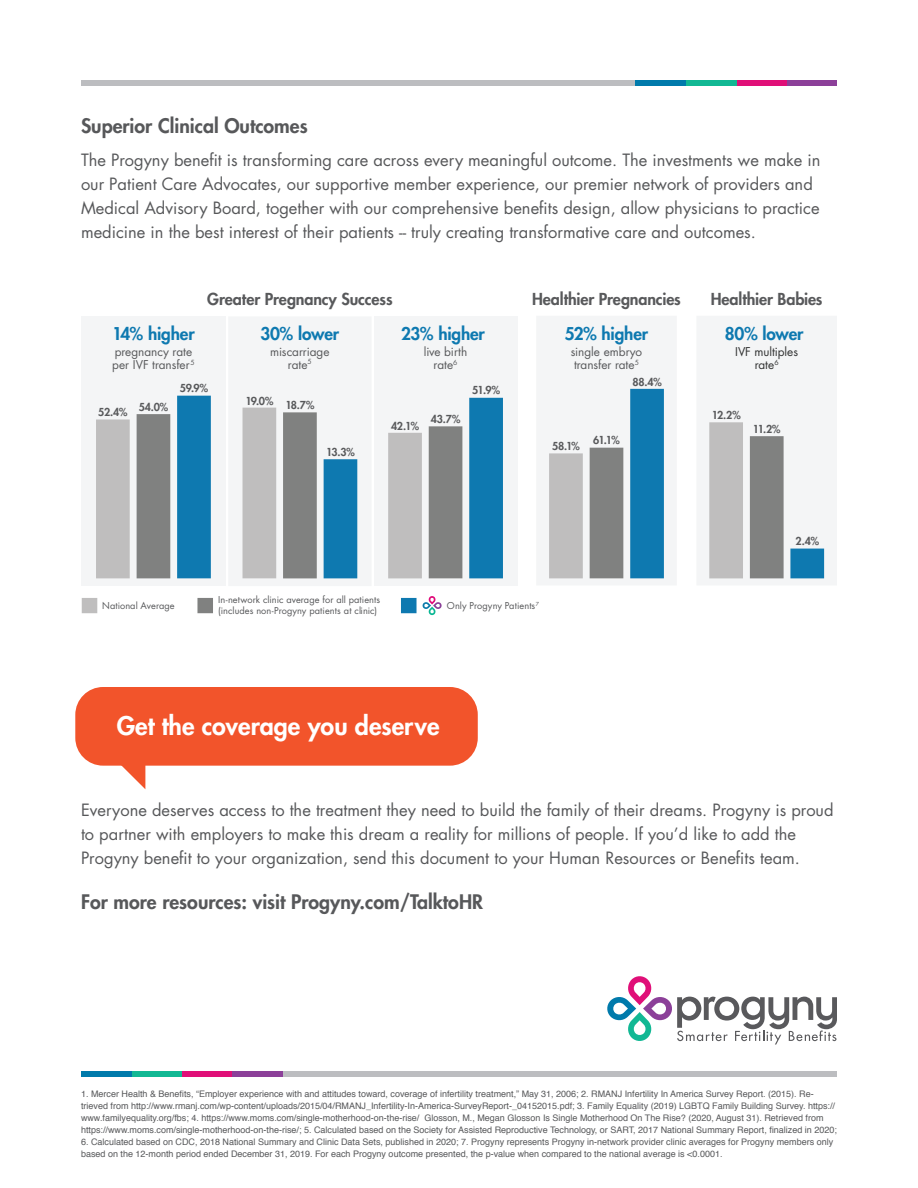
<style>
.page{position:relative;width:918px;height:1188px;background:#fff}
.page>*{position:absolute;margin:0;border:0;box-sizing:border-box;transform-origin:0 0}
.Subhead{font:800 24.9px "Futura Std";color:#fff}
.Body{font:800 19.5px "Futura Std";color:#57585a}
.Subhead-2{font:800 19.5px "Futura Std";color:#57585a}
.t1{font:800 17.1px "Futura Std";letter-spacing:-.01em;color:#0e79b0}
.Body-2{font:16.5px/24px "Futura Std";color:#57585a}
.t2{font:800 16.05px "Futura Std";letter-spacing:-.01em;color:#58595b}
.t3{font:11.85px/12.9px "Futura Std";letter-spacing:-.005em;color:#58595b}
.t4{font:11.85px/12.9px "Futura Std";letter-spacing:-.005em;color:#313232;text-align:center}
.t5{font:800 10.8px "Futura Std";letter-spacing:-.055em;color:#58595b}
.t6{font:9.3px/11.1px "Futura Std";letter-spacing:.01em;color:#58595b}
.Body-3{font:9px/12px "Helvetica";color:#57585a}
</style>
<div class="page">
<svg style="left:82px;top:598px;width:15px;height:15px"></svg>
<svg style="left:197px;top:598px;width:16px;height:15px"></svg>
<svg style="left:401px;top:596px;width:41px;height:19px"></svg>
<div style="left:81px;top:316px;width:145px;height:270px;background:#f4f5f6"></div>
<div style="left:96px;top:419px;width:34px;height:159px;background:#bfbebe"></div>
<div style="left:137px;top:414px;width:33px;height:164px;background:#808180"></div>
<div style="left:177px;top:396px;width:34px;height:182px;background:#0e79b0"></div>
<svg style="left:229px;top:317px;width:142px;height:269px"></svg>
<div style="left:374px;top:316px;width:143px;height:270px;background:#f4f5f6"></div>
<div style="left:388px;top:433px;width:34px;height:145px;background:#bfbebe"></div>
<div style="left:429px;top:426px;width:33px;height:152px;background:#808180"></div>
<div style="left:469px;top:398px;width:34px;height:180px;background:#0e79b0"></div>
<svg style="left:537px;top:316px;width:139px;height:269px"></svg>
<svg style="left:697px;top:316px;width:140px;height:269px"></svg>
<div style="left:81px;top:1071px;width:756px;height:6px;background:#bcbdc0"></div>
<div style="left:232px;top:1071px;width:51px;height:6px;background:#8c4099"></div>
<div style="left:182px;top:1071px;width:50px;height:6px;background:#e00f78"></div>
<div style="left:131px;top:1071px;width:51px;height:6px;background:#12b894"></div>
<div style="left:81px;top:1071px;width:50px;height:6px;background:#007aab"></div>
<svg style="left:607px;top:976px;width:230px;height:69px"></svg>
<div style="left:81px;top:80px;width:756px;height:6px;background:#bcbdc0"></div>
<div style="left:787px;top:80px;width:50px;height:6px;background:#8c4099"></div>
<div style="left:736px;top:80px;width:51px;height:6px;background:#e00f78"></div>
<div style="left:686px;top:80px;width:50px;height:6px;background:#12b894"></div>
<div style="left:635px;top:80px;width:51px;height:6px;background:#007aab"></div>
<div style="left:73px;top:685px;width:407px;height:83px;background:#f2542b;border-radius:30px"></div>
<div style="left:71px;top:683px;width:411px;height:87px;border:4px solid #fff;border-radius:30px"></div>
<svg style="left:100px;top:765px;width:45px;height:24px"></svg>
<p class="Subhead-2" style="left:81px;top:114px;width:228px">Superior Clinical Outcomes</p>
<p class="Body-2" style="left:81px;top:148px;width:741px">The Progyny benefit is transforming care across every meaningful outcome. The investments we make in our Patient Care Advocates, our supportive member experience, our premier network of providers and Medical Advisory Board, together with our comprehensive benefits design, allow physicians to practice medicine in the best interest of their patients -- truly creating transformative care and outcomes.</p>
<p class="t2" style="left:207px;top:289px;width:187px">Greater Pregnancy Success</p>
<p class="t2" style="left:532px;top:288px;width:150px">Healthier Pregnancies</p>
<p class="t2" style="left:711px;top:288px;width:113px">Healthier Babies</p>
<p class="t1" style="left:112px;top:323px;width:84px">14% higher</p>
<p class="t3" style="left:112px;top:345px;width:84px">pregnancy rate per IVF transfer<sup>5</sup></p>
<p class="t5" style="left:98px;top:406px;width:31px">52.4%</p>
<p class="t5" style="left:180px;top:382px;width:30px">59.9%</p>
<p class="t5" style="left:139px;top:400px;width:31px">54.0%</p>
<p class="t1" style="left:261px;top:323px;width:80px">30% lower</p>
<p class="t3" style="left:270px;top:345px;width:61px;text-align:center">miscarriage rate<sup>5</sup></p>
<p class="t5" style="left:245px;top:396px;width:70px">19.0% 18.7%</p>
<p class="t5" style="left:326px;top:445px;width:30px">13.3%</p>
<p class="t1" style="left:401px;top:323px;width:85px">23% higher</p>
<p class="t3" style="left:424px;top:345px;width:45px;text-align:center">live birth rate<sup>6</sup></p>
<p class="t5" style="left:391px;top:419px;width:29px">42.1%</p>
<p class="t5" style="left:431px;top:412px;width:31px">43.7%</p>
<p class="t5" style="left:472px;top:383px;width:29px">51.9%</p>
<p class="t1" style="left:565px;top:323px;width:85px">52% higher</p>
<p class="t3" style="left:571px;top:345px;width:73px">single embryo transfer rate<sup>5</sup></p>
<p class="t5" style="left:632px;top:375px;width:31px">88.4%</p>
<p class="t5" style="left:552px;top:439px;width:29px">58.1%</p>
<p class="t5" style="left:593px;top:433px;width:28px">61.1%</p>
<p class="t6" style="left:102px;top:600px;width:74px">National Average</p>
<p class="t6" style="left:218px;top:594px;width:163px">In-network clinic average for all patients (includes non-Progyny patients at clinic)</p>
<p class="t6" style="left:447px;top:600px;width:94px">Only Progyny Patients<sup>7</sup></p>
<p class="Subhead" style="left:117px;top:710px;width:324px">Get the coverage you deserve</p>
<p class="t1" style="left:725px;top:323px;width:80px">80% lower</p>
<p class="t4" style="left:735px;top:345px;width:64px">IVF multiples rate<sup>6</sup></p>
<p class="t5" style="left:712px;top:409px;width:30px">12.2%</p>
<p class="t5" style="left:753px;top:422px;width:29px">11.2%</p>
<p class="t5" style="left:796px;top:534px;width:25px">2.4%</p>
<p class="Body-2" style="left:81px;top:798px;width:754px">Everyone deserves access to the treatment they need to build the family of their dreams. Progyny is proud to partner with employers to make this dream a reality for millions of people. If you’d like to add the<br>Progyny benefit to your organization, send this document to your Human Resources or Benefits team.</p>
<p class="Body" style="left:81px;top:889px;width:404px">For more resources: visit Progyny.com/TalktoHR</p>
<p class="Body-3" style="left:81px;top:1089px;width:757px">1. Mercer Health &amp; Benefits, “Employer experience with and attitudes toward, coverage of infertility treatment,” May 31, 2006; 2. RMANJ Infertility In America Survey Report. (2015). Re&shy;trieved from http://www.rmanj.com/wp-content/uploads/2015/04/RMANJ_Infertility-In-America-SurveyReport-_04152015.pdf; 3. Family Equality (2019) LGBTQ Family Building Survey. https:// www.familyequality.org/fbs; 4. https://www.moms.com/single-motherhood-on-the-rise/ Glosson, M., Megan Glosson Is Single Motherhood On The Rise? (2020, August 31). Retrieved from https://www.moms.com/single-motherhood-on-the-rise/; 5. Calculated based on the Society for Assisted Reproductive Technology, or SART, 2017 National Summary Report, finalized in 2020;</p>
<p class="Body-3" style="left:81px;top:1137px;width:754px">6. Calculated based on CDC, 2018 National Summary and Clinic Data Sets, published in 2020; 7. Progyny represents Progyny in-network provider clinic averages for Progyny members only based on the 12-month period ended December 31, 2019. For each Progyny outcome presented, the p-value when compared to the national average is &lt;0.0001.</p>
</div>
